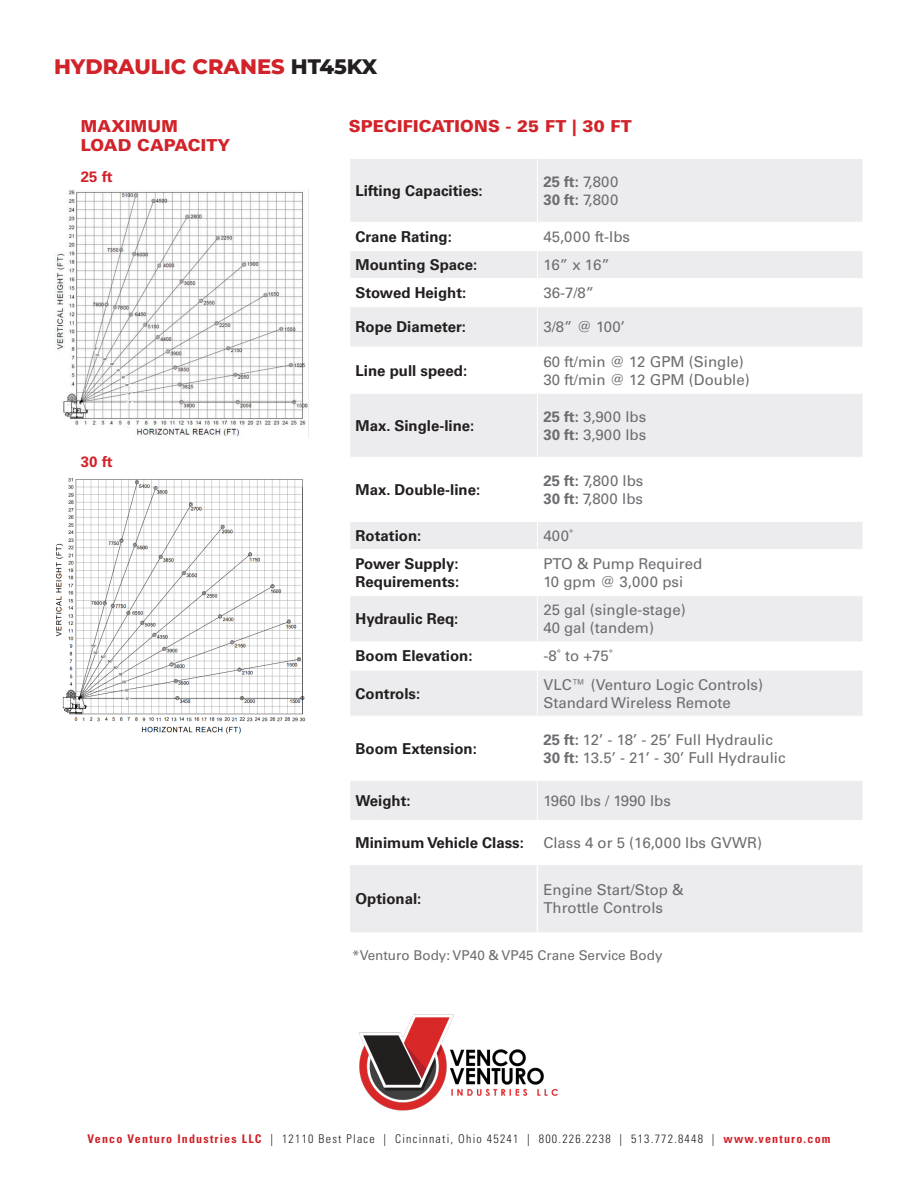
<style>
.page{position:relative;width:918px;height:1188px;background:#fff}
.page>*{position:absolute;margin:0;border:0;box-sizing:border-box;transform-origin:0 0}
.t1{font:800 21px "Montserrat";color:#d1232a}
.t2{font:900 16.5px/19.5px "Univers LT Std";letter-spacing:.01em;color:#d1232a}
.spec_data{font:15px/18px "Univers LT Std";color:#6c6d70}
.spec_label{font:700 15px/18px "Univers LT Std";color:#231f20}
.spec_data-2{font:700 15px/18px "Univers LT Std";letter-spacing:-.01em;color:#6c6d70}
.Subhead{font:700 15px "Univers LT Std";color:#d1232a}
.spec_data-3{font:13.5px "Univers LT Std";color:#6c6d70}
.t3{font:300 condensed 12px "Univers LT Std";letter-spacing:.1em;color:#231f20}
.s1{color:#231f20}
.s2{font-weight:400}
.s3{font-weight:700}
.s4{font-weight:700;color:#d1232a}
</style>
<div class="page">
<svg style="left:350px;top:159px;width:512px;height:773px;fill:#ececee"></svg>
<hr style="left:537px;top:159px;width:1px;height:63px;background:#fff">
<hr style="left:349px;top:222px;width:188px;height:1px;background:#fff">
<hr style="left:537px;top:222px;width:325px;height:1px;background:#fff">
<hr style="left:350px;top:278px;width:187px;height:1px;background:#fff">
<hr style="left:537px;top:278px;width:325px;height:1px;background:#fff">
<hr style="left:350px;top:347px;width:187px;height:1px;background:#fff">
<hr style="left:537px;top:347px;width:325px;height:1px;background:#fff">
<hr style="left:537px;top:394px;width:1px;height:63px;background:#fff">
<hr style="left:350px;top:457px;width:187px;height:1px;background:#fff">
<hr style="left:537px;top:457px;width:325px;height:1px;background:#fff">
<hr style="left:537px;top:458px;width:1px;height:63px;background:#fff">
<hr style="left:350px;top:521px;width:187px;height:1px;background:#fff">
<hr style="left:537px;top:521px;width:325px;height:1px;background:#fff">
<svg style="left:537px;top:522px;width:1px;height:27px"></svg>
<hr style="left:350px;top:549px;width:187px;height:1px;background:#fff">
<hr style="left:537px;top:549px;width:325px;height:1px;background:#fff">
<hr style="left:537px;top:550px;width:1px;height:45px;background:#fff">
<hr style="left:350px;top:595px;width:187px;height:1px;background:#fff">
<hr style="left:537px;top:595px;width:325px;height:1px;background:#fff">
<hr style="left:537px;top:596px;width:1px;height:46px;background:#fff">
<hr style="left:350px;top:642px;width:187px;height:1px;background:#fff">
<hr style="left:537px;top:642px;width:325px;height:1px;background:#fff">
<svg style="left:537px;top:643px;width:1px;height:27px"></svg>
<hr style="left:350px;top:670px;width:187px;height:1px;background:#fff">
<hr style="left:537px;top:670px;width:325px;height:1px;background:#fff">
<hr style="left:537px;top:670px;width:1px;height:46px;background:#fff">
<hr style="left:350px;top:716px;width:187px;height:1px;background:#fff">
<hr style="left:537px;top:716px;width:325px;height:1px;background:#fff">
<hr style="left:537px;top:717px;width:1px;height:63px;background:#fff">
<hr style="left:350px;top:780px;width:187px;height:1px;background:#fff">
<hr style="left:350px;top:820px;width:187px;height:1px;background:#fff">
<hr style="left:537px;top:821px;width:1px;height:43px;background:#fff">
<hr style="left:349px;top:250px;width:188px;height:1px;background:#fff">
<hr style="left:537px;top:250px;width:327px;height:1px;background:#fff">
<svg style="left:537px;top:223px;width:1px;height:83px"></svg>
<hr style="left:350px;top:306px;width:187px;height:1px;background:#fff">
<hr style="left:537px;top:306px;width:325px;height:1px;background:#fff">
<hr style="left:537px;top:307px;width:1px;height:40px;background:#fff">
<hr style="left:537px;top:347px;width:1px;height:46px;background:#fff">
<hr style="left:350px;top:393px;width:187px;height:1px;background:#fff">
<hr style="left:537px;top:393px;width:325px;height:1px;background:#fff">
<hr style="left:537px;top:864px;width:325px;height:1px;background:#fff">
<hr style="left:537px;top:781px;width:1px;height:39px;background:#fff">
<hr style="left:537px;top:780px;width:325px;height:1px;background:#fff">
<hr style="left:537px;top:820px;width:325px;height:1px;background:#fff">
<hr style="left:349px;top:864px;width:188px;height:1px;background:#fff">
<hr style="left:537px;top:865px;width:1px;height:68px;background:#fff">
<img style="left:54px;top:190px;width:254px;height:247px">
<img style="left:55px;top:477px;width:251px;height:257px">
<img style="left:358px;top:1014px;width:200px;height:97px">
<p class="t1" style="left:54px;top:51px;width:325px">HYDRAULIC CRANES <span class="s1">HT45KX</span></p>
<p class="t2" style="left:81px;top:116px;width:151px">MAXIMUM<br>LOAD CAPACITY</p>
<p class="Subhead" style="left:81px;top:168px;width:33px">25 ft</p>
<p class="Subhead" style="left:81px;top:452px;width:33px">30 ft</p>
<p class="t2" style="left:349px;top:116px;width:285px">SPECIFICATIONS - 25 FT | 30 FT</p>
<p class="spec_label" style="left:356px;top:181px;width:129px">Lifting Capacities:</p>
<p class="spec_data-2" style="left:543px;top:172px;width:76px">25 ft: <span class="s2">7,800<br></span>30 ft: <span class="s2">7,800</span></p>
<p class="spec_label" style="left:356px;top:228px;width:98px">Crane Rating:</p>
<p class="spec_data" style="left:543px;top:228px;width:88px">45,000 ft-lbs</p>
<p class="spec_label" style="left:356px;top:256px;width:123px">Mounting Space:</p>
<p class="spec_data" style="left:543px;top:256px;width:68px">16” x 16”</p>
<p class="spec_label" style="left:356px;top:284px;width:112px">Stowed Height:</p>
<p class="spec_data" style="left:543px;top:284px;width:52px">36-7/8”</p>
<p class="spec_label" style="left:356px;top:318px;width:112px">Rope Diameter:</p>
<p class="spec_data" style="left:543px;top:318px;width:83px">3/8” @ 100’</p>
<p class="spec_label" style="left:356px;top:361px;width:113px">Line pull speed:</p>
<p class="spec_data" style="left:543px;top:352px;width:208px">60 ft/min @ 12 GPM (Single)<br>30 ft/min @ 12 GPM (Double)</p>
<p class="spec_label" style="left:356px;top:417px;width:120px">Max. Single-line:</p>
<p class="spec_data" style="left:543px;top:407px;width:104px"><span class="s3">25 ft:</span> 3,900 lbs<br><span class="s3">30 ft:</span> 3,900 lbs</p>
<p class="spec_label" style="left:356px;top:481px;width:126px">Max. Double-line:</p>
<p class="spec_data" style="left:543px;top:472px;width:101px"><span class="s3">25 ft:</span> 7,800 lbs<br><span class="s3">30 ft:</span> 7,800 lbs</p>
<p class="spec_label" style="left:356px;top:527px;width:67px">Rotation:</p>
<p class="spec_data" style="left:543px;top:527px;width:31px">400˚</p>
<p class="spec_label" style="left:356px;top:555px;width:105px">Power Supply:<br>Requirements:</p>
<p class="spec_data" style="left:543px;top:555px;width:160px">PTO &amp; Pump Required<br>10 gpm @ 3,000 psi</p>
<p class="spec_label" style="left:356px;top:610px;width:104px">Hydraulic Req:</p>
<p class="spec_data" style="left:543px;top:601px;width:144px">25 gal (single-stage)<br>40 gal (tandem)</p>
<p class="spec_label" style="left:356px;top:647px;width:118px">Boom Elevation:</p>
<p class="spec_data" style="left:543px;top:647px;width:71px">-8˚ to +75˚</p>
<p class="spec_label" style="left:356px;top:684px;width:66px">Controls:</p>
<p class="spec_data" style="left:543px;top:675px;width:221px">VLC™ (Venturo Logic Controls)<br>Standard Wireless Remote</p>
<p class="spec_label" style="left:356px;top:740px;width:123px">Boom Extension:</p>
<p class="spec_data" style="left:543px;top:730px;width:244px"><span class="s3">25 ft:</span> 12’ - 18’ - 25’ Full Hydraulic<br><span class="s3">30 ft:</span> 13.5’ - 21’ - 30’ Full Hydraulic</p>
<p class="spec_label" style="left:356px;top:792px;width:57px">Weight:</p>
<p class="spec_data" style="left:543px;top:792px;width:129px">1960 lbs / 1990 lbs</p>
<p class="spec_label" style="left:356px;top:834px;width:170px">Minimum Vehicle Class:</p>
<p class="spec_data" style="left:543px;top:834px;width:220px">Class 4 or 5 (16,000 lbs GVWR)</p>
<p class="spec_label" style="left:356px;top:890px;width:67px">Optional:</p>
<p class="spec_data" style="left:543px;top:881px;width:142px">Engine Start/Stop &amp;<br>Throttle Controls</p>
<p class="spec_data-3" style="left:352px;top:947px;width:312px">*Venturo Body: VP40 &amp; VP45 Crane Service Body</p>
<p class="t3" style="left:87px;top:1131px;width:745px"><span class="s4">Venco Venturo Industries LLC</span> | 12110 Best Place | Cincinnati, Ohio 45241 | 800.226.2238 | 513.772.8448 | <span class="s4">www.venturo.com</span></p>
</div>
